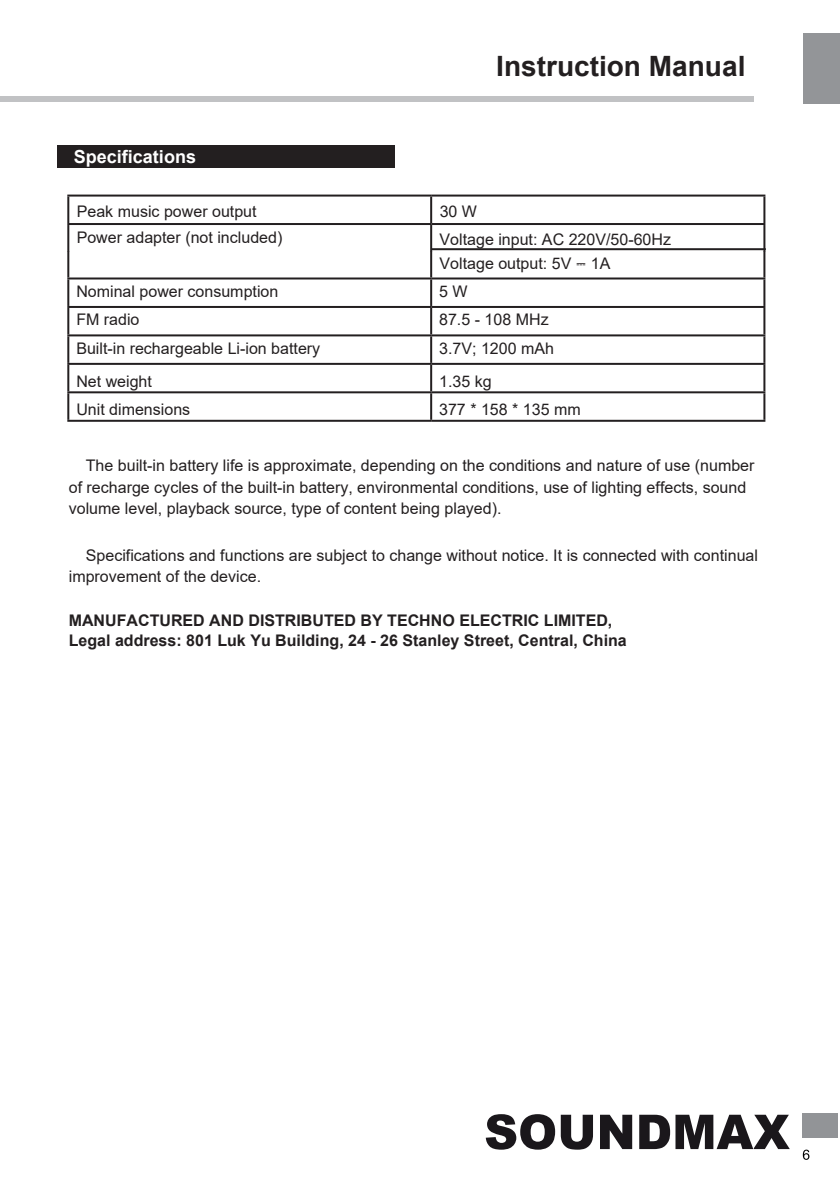
<style>
.page{position:relative;width:840px;height:1191px;background:#fff}
.page>*{position:absolute;margin:0;border:0;box-sizing:border-box;transform-origin:0 0}
.t1{font:700 28px "Arial";color:#231f20}
.t2{font:700 18px "Arial";color:#fff}
.t3{font:16px/21.6px "Arial";color:#231f20}
.t4{font:700 16px/19.4px "Arial";color:#231f20}
.s1{font-family:"Cambria Math"}
</style>
<div class="page">
<div style="left:57px;top:146px;width:337px;height:22px;background:#231f20"></div>
<div style="left:0;top:96px;width:753px;height:5px;background:#c1c2c4"></div>
<div style="left:802px;top:33px;width:37px;height:71px;background:#939598"></div>
<hr style="left:67px;top:194px;width:364px;height:2px;background:#231f20">
<hr style="left:67px;top:196px;width:2px;height:27px;background:#231f20">
<hr style="left:431px;top:194px;width:334px;height:2px;background:#231f20">
<hr style="left:430px;top:196px;width:2px;height:27px;background:#231f20">
<hr style="left:763px;top:196px;width:2px;height:27px;background:#231f20">
<hr style="left:67px;top:223px;width:364px;height:2px;background:#231f20">
<hr style="left:67px;top:225px;width:2px;height:26px;background:#231f20">
<hr style="left:431px;top:223px;width:334px;height:2px;background:#231f20">
<hr style="left:430px;top:225px;width:2px;height:26px;background:#231f20">
<hr style="left:763px;top:225px;width:2px;height:26px;background:#231f20">
<hr style="left:67px;top:277px;width:364px;height:2px;background:#231f20">
<hr style="left:67px;top:279px;width:2px;height:27px;background:#231f20">
<hr style="left:431px;top:277px;width:334px;height:2px;background:#231f20">
<hr style="left:430px;top:279px;width:2px;height:27px;background:#231f20">
<hr style="left:763px;top:279px;width:2px;height:27px;background:#231f20">
<hr style="left:67px;top:306px;width:364px;height:2px;background:#231f20">
<hr style="left:67px;top:308px;width:2px;height:26px;background:#231f20">
<hr style="left:431px;top:306px;width:334px;height:2px;background:#231f20">
<hr style="left:430px;top:308px;width:2px;height:26px;background:#231f20">
<hr style="left:763px;top:308px;width:2px;height:26px;background:#231f20">
<hr style="left:67px;top:334px;width:364px;height:2px;background:#231f20">
<hr style="left:67px;top:336px;width:2px;height:27px;background:#231f20">
<hr style="left:431px;top:334px;width:334px;height:2px;background:#231f20">
<hr style="left:430px;top:336px;width:2px;height:27px;background:#231f20">
<hr style="left:763px;top:336px;width:2px;height:27px;background:#231f20">
<hr style="left:67px;top:363px;width:364px;height:2px;background:#231f20">
<hr style="left:67px;top:365px;width:2px;height:26px;background:#231f20">
<hr style="left:431px;top:363px;width:334px;height:2px;background:#231f20">
<hr style="left:430px;top:365px;width:2px;height:26px;background:#231f20">
<hr style="left:763px;top:365px;width:2px;height:26px;background:#231f20">
<hr style="left:67px;top:391px;width:364px;height:2px;background:#231f20">
<hr style="left:67px;top:393px;width:2px;height:27px;background:#231f20">
<hr style="left:431px;top:391px;width:334px;height:2px;background:#231f20">
<hr style="left:430px;top:393px;width:2px;height:27px;background:#231f20">
<hr style="left:763px;top:393px;width:2px;height:27px;background:#231f20">
<hr style="left:67px;top:420px;width:364px;height:2px;background:#231f20">
<hr style="left:431px;top:420px;width:334px;height:2px;background:#231f20">
<hr style="left:431px;top:248px;width:334px;height:2px;background:#231f20">
<hr style="left:763px;top:251px;width:2px;height:26px;background:#231f20">
<hr style="left:430px;top:251px;width:2px;height:26px;background:#231f20">
<hr style="left:67px;top:251px;width:2px;height:26px;background:#231f20">
<div style="left:801px;top:1112px;width:35px;height:25px;background:#929497"></div>
<svg style="left:802px;top:1149px;width:7px;height:10px"></svg>
<svg style="left:485px;top:1114px;width:304px;height:35px"></svg>
<p class="t2" style="left:74px;top:144px;width:124px">Specifications</p>
<h1 class="t1" style="left:496px;top:46px;width:250px">Instruction Manual</h1>
<p class="t3" style="left:77px;top:201px;width:181px">Peak music power output</p>
<p class="t3" style="left:439px;top:201px;width:39px">30 W</p>
<p class="t3" style="left:77px;top:226px;width:207px">Power adapter (not included)</p>
<p class="t3" style="left:439px;top:227px;width:233px;line-height:24.2px">Voltage input: AC 220V/50-60Hz<br>Voltage output: 5V <span class="s1">⎓</span> 1А</p>
<p class="t3" style="left:76px;top:280px;width:203px">Nominal power consumption</p>
<p class="t3" style="left:439px;top:280px;width:30px">5 W</p>
<p class="t3" style="left:76px;top:309px;width:65px">FM radio</p>
<p class="t3" style="left:439px;top:309px;width:111px">87.5 - 108 MHz</p>
<p class="t3" style="left:76px;top:337px;width:245px">Built-in rechargeable Li-ion battery</p>
<p class="t3" style="left:439px;top:337px;width:116px">3.7V; 1200 mAh</p>
<p class="t3" style="left:76px;top:370px;width:77px">Net weight</p>
<p class="t3" style="left:439px;top:370px;width:54px">1.35 kg</p>
<p class="t3" style="left:76px;top:399px;width:115px">Unit dimensions</p>
<p class="t3" style="left:439px;top:399px;width:143px">377 * 158 * 135 mm</p>
<p class="t3" style="left:69px;top:454px;width:686px;text-indent:17px">The built-in battery life is approximate, depending on the conditions and nature of use (number of recharge cycles of the built-in battery, environmental conditions, use of lighting effects, sound volume level, playback source, type of content being played).</p>
<p class="t3" style="left:69px;top:544px;width:690px;text-indent:17px">Specifications and functions are subject to change without notice. It is connected with continual improvement of the device.</p>
<p class="t4" style="left:69px;top:611px;width:559px">MANUFACTURED AND DISTRIBUTED BY TECHNO ELECTRIC LIMITED,<br>Legal address: 801 Luk Yu Building, 24 - 26 Stanley Street, Central, China</p>
</div>
